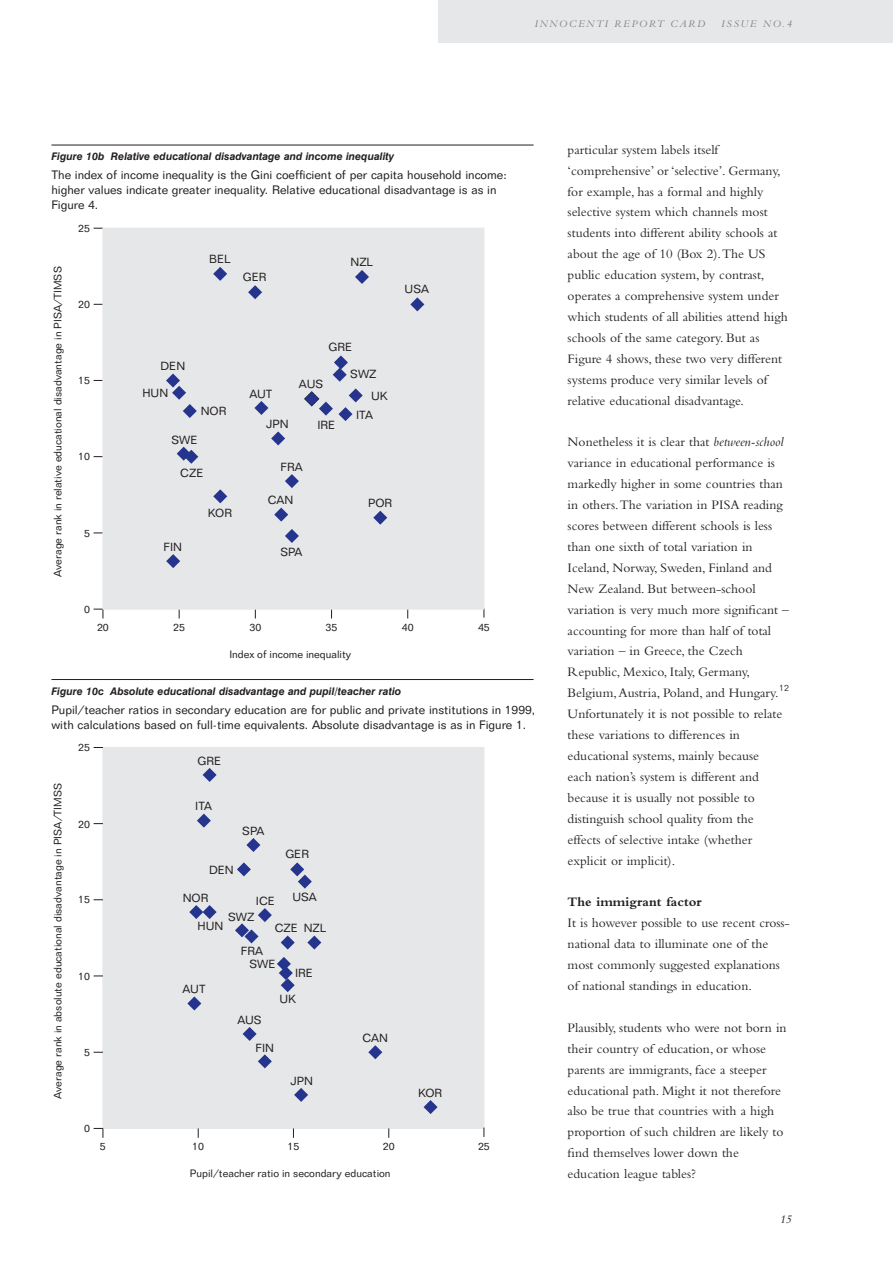
<style>
.page{position:relative;width:893px;height:1262px;background:#fff}
.page>*{position:absolute;margin:0;border:0;box-sizing:border-box;transform-origin:0 0}
.t1{font:13.5px/20.9px "Bembo";color:#231f20}
.t2{font:700 13.5px "Bembo";color:#231f20}
.t3{font:12px/15px "Folio BT";color:#231f20}
.t4{font:italic 12px "Bembo";color:#231f20}
.t5{font:11.55px "Folio BT";color:#231f20}
.t6{font:10.5px "Folio BT";color:#231f20}
.t7{font:italic 700 10.5px "Swiss 721 BT";color:#231f20}
.t8{font:italic 10.5px "Bembo";letter-spacing:.155em;color:#808285}
.s1{font-style:italic}
</style>
<div class="page">
<div style="left:438px;top:0;width:454px;height:43px;background:#e6e7e8"></div>
<hr style="left:51px;top:679px;width:482px;height:1px;background:#231f20">
<div style="left:103px;top:747px;width:381px;height:381px;background:#e6e7e8"></div>
<svg style="left:94px;top:1128px;width:10px;height:9px"></svg>
<svg style="left:258px;top:1054px;width:14px;height:14px"></svg>
<svg style="left:237px;top:862px;width:14px;height:14px"></svg>
<svg style="left:187px;top:996px;width:14px;height:14px"></svg>
<svg style="left:202px;top:768px;width:14px;height:14px"></svg>
<svg style="left:246px;top:838px;width:14px;height:14px"></svg>
<svg style="left:277px;top:957px;width:18px;height:35px"></svg>
<svg style="left:197px;top:813px;width:14px;height:14px"></svg>
<svg style="left:290px;top:862px;width:22px;height:26px"></svg>
<svg style="left:281px;top:935px;width:14px;height:14px"></svg>
<svg style="left:189px;top:905px;width:27px;height:14px"></svg>
<svg style="left:235px;top:908px;width:37px;height:35px"></svg>
<svg style="left:307px;top:935px;width:14px;height:14px"></svg>
<svg style="left:242px;top:1027px;width:14px;height:14px"></svg>
<svg style="left:368px;top:1045px;width:14px;height:14px"></svg>
<svg style="left:423px;top:1100px;width:14px;height:14px"></svg>
<svg style="left:294px;top:1088px;width:14px;height:13px"></svg>
<hr style="left:51px;top:145px;width:482px;height:1px;background:#231f20">
<svg style="left:94px;top:609px;width:10px;height:9px"></svg>
<div style="left:103px;top:228px;width:381px;height:381px;background:#e6e7e8"></div>
<svg style="left:213px;top:267px;width:14px;height:14px"></svg>
<svg style="left:248px;top:285px;width:14px;height:14px"></svg>
<svg style="left:355px;top:270px;width:14px;height:14px"></svg>
<svg style="left:410px;top:297px;width:14px;height:14px"></svg>
<svg style="left:333px;top:355px;width:15px;height:27px"></svg>
<svg style="left:304px;top:388px;width:59px;height:33px"></svg>
<svg style="left:254px;top:401px;width:14px;height:14px"></svg>
<svg style="left:166px;top:373px;width:31px;height:45px"></svg>
<svg style="left:271px;top:431px;width:14px;height:14px"></svg>
<svg style="left:177px;top:447px;width:21px;height:17px"></svg>
<svg style="left:285px;top:474px;width:14px;height:14px"></svg>
<svg style="left:213px;top:489px;width:14px;height:14px"></svg>
<svg style="left:274px;top:507px;width:14px;height:14px"></svg>
<svg style="left:373px;top:510px;width:14px;height:14px"></svg>
<svg style="left:285px;top:529px;width:14px;height:14px"></svg>
<svg style="left:166px;top:554px;width:14px;height:14px"></svg>
<p class="t8" style="left:534px;top:20px;width:172px">INNOCENTI REPORT CARD</p>
<p class="t8" style="left:721px;top:20px;width:72px">ISSUE NO.4</p>
<p class="t7" style="left:51px;top:152px;width:344px">Figure 10b Relative educational disadvantage and income inequality</p>
<p class="t3" style="left:51px;top:168px;width:457px">The index of income inequality is the Gini coefficient of per capita household income: higher values indicate greater inequality. Relative educational disadvantage is as in<br>Figure 4.</p>
<p class="t6" style="left:54px;top:577px;width:312px;rotate:-90deg">Average rank in relative educational disadvantage in PISA/TIMSS</p>
<p class="t6" style="left:78px;top:224px;width:13px">25</p>
<p class="t6" style="left:78px;top:301px;width:13px">20</p>
<p class="t6" style="left:78px;top:377px;width:13px">15</p>
<p class="t6" style="left:78px;top:453px;width:13px">10</p>
<p class="t6" style="left:84px;top:529px;width:7px">5</p>
<p class="t5" style="left:209px;top:254px;width:23px">BEL</p>
<p class="t5" style="left:243px;top:273px;width:25px">GER</p>
<p class="t5" style="left:350px;top:257px;width:24px">NZL</p>
<p class="t5" style="left:404px;top:285px;width:26px">USA</p>
<p class="t5" style="left:160px;top:362px;width:26px">DEN</p>
<p class="t5" style="left:142px;top:388px;width:27px">HUN</p>
<p class="t5" style="left:201px;top:407px;width:27px">NOR</p>
<p class="t5" style="left:171px;top:436px;width:28px">SWE</p>
<p class="t5" style="left:180px;top:469px;width:25px">CZE</p>
<p class="t5" style="left:163px;top:542px;width:20px">FIN</p>
<p class="t5" style="left:208px;top:508px;width:26px">KOR</p>
<p class="t5" style="left:249px;top:389px;width:24px">AUT</p>
<p class="t5" style="left:266px;top:420px;width:24px">JPN</p>
<p class="t5" style="left:328px;top:343px;width:25px">GRE</p>
<p class="t5" style="left:350px;top:370px;width:28px">SWZ</p>
<p class="t5" style="left:356px;top:411px;width:18px">ITA</p>
<p class="t5" style="left:299px;top:379px;width:26px">AUS</p>
<p class="t5" style="left:371px;top:391px;width:18px">UK</p>
<p class="t5" style="left:317px;top:420px;width:19px">IRE</p>
<p class="t5" style="left:280px;top:463px;width:24px">FRA</p>
<p class="t5" style="left:268px;top:496px;width:27px">CAN</p>
<p class="t5" style="left:280px;top:548px;width:24px">SPA</p>
<p class="t5" style="left:368px;top:498px;width:26px">POR</p>
<p class="t6" style="left:84px;top:605px;width:7px">0</p>
<p class="t6" style="left:97px;top:623px;width:13px">20</p>
<p class="t6" style="left:249px;top:623px;width:13px">30</p>
<p class="t6" style="left:402px;top:623px;width:13px">40</p>
<p class="t6" style="left:173px;top:623px;width:13px">25</p>
<p class="t6" style="left:325px;top:623px;width:13px">35</p>
<p class="t6" style="left:478px;top:623px;width:13px">45</p>
<p class="t6" style="left:229px;top:650px;width:123px">Index of income inequality</p>
<p class="t7" style="left:51px;top:687px;width:351px">Figure 10c Absolute educational disadvantage and pupil/teacher ratio</p>
<p class="t3" style="left:51px;top:703px;width:485px">Pupil/teacher ratios in secondary education are for public and private institutions in 1999, with calculations based on full-time equivalents. Absolute disadvantage is as in Figure 1.</p>
<p class="t6" style="left:54px;top:1099px;width:318px;rotate:-90deg">Average rank in absolute educational disadvantage in PISA/TIMSS</p>
<p class="t6" style="left:78px;top:743px;width:13px">25</p>
<p class="t5" style="left:198px;top:756px;width:25px">GRE</p>
<p class="t5" style="left:195px;top:801px;width:18px">ITA</p>
<p class="t6" style="left:78px;top:820px;width:13px">20</p>
<p class="t5" style="left:242px;top:826px;width:24px">SPA</p>
<p class="t5" style="left:285px;top:850px;width:25px">GER</p>
<p class="t5" style="left:209px;top:865px;width:26px">DEN</p>
<p class="t6" style="left:78px;top:896px;width:13px">15</p>
<p class="t5" style="left:183px;top:893px;width:27px">NOR</p>
<p class="t5" style="left:256px;top:897px;width:20px">ICE</p>
<p class="t5" style="left:292px;top:892px;width:26px">USA</p>
<p class="t5" style="left:228px;top:912px;width:28px">SWZ</p>
<p class="t5" style="left:241px;top:946px;width:24px">FRA</p>
<p class="t5" style="left:197px;top:921px;width:27px">HUN</p>
<p class="t5" style="left:275px;top:923px;width:53px">CZE NZL</p>
<p class="t6" style="left:78px;top:972px;width:13px">10</p>
<p class="t5" style="left:249px;top:959px;width:28px">SWE</p>
<p class="t5" style="left:295px;top:968px;width:19px">IRE</p>
<p class="t5" style="left:182px;top:984px;width:24px">AUT</p>
<p class="t5" style="left:279px;top:995px;width:18px">UK</p>
<p class="t5" style="left:237px;top:1015px;width:26px">AUS</p>
<p class="t6" style="left:84px;top:1048px;width:7px">5</p>
<p class="t5" style="left:255px;top:1043px;width:20px">FIN</p>
<p class="t5" style="left:362px;top:1033px;width:27px">CAN</p>
<p class="t5" style="left:290px;top:1077px;width:24px">JPN</p>
<p class="t5" style="left:418px;top:1089px;width:26px">KOR</p>
<p class="t6" style="left:84px;top:1124px;width:7px">0</p>
<p class="t6" style="left:192px;top:1142px;width:13px">10</p>
<p class="t6" style="left:383px;top:1142px;width:13px">20</p>
<p class="t6" style="left:478px;top:1142px;width:13px">25</p>
<p class="t6" style="left:100px;top:1142px;width:7px">5</p>
<p class="t6" style="left:287px;top:1142px;width:13px">15</p>
<p class="t6" style="left:190px;top:1169px;width:202px">Pupil/teacher ratio in secondary education</p>
<p class="t1" style="left:567px;top:140px;width:221px">particular system labels itself ‘comprehensive’ or ‘selective’. Germany, for example, has a formal and highly selective system which channels most students into different ability schools at about the age of 10 (Box 2).The US public education system, by contrast, operates a comprehensive system under which students of all abilities attend high schools of the same category. But as Figure 4 shows, these two very different systems produce very similar levels of relative educational disadvantage.</p>
<p class="t1" style="left:567px;top:433px;width:223px">Nonetheless it is clear that <span class="s1">between-school </span>variance in educational performance is markedly higher in some countries than in others.The variation in PISA reading scores between different schools is less than one sixth of total variation in Iceland, Norway, Sweden, Finland and New Zealand. But between-school variation is very much more significant – accounting for more than half of total variation – in Greece, the Czech Republic, Mexico, Italy, Germany, Belgium,Austria, Poland, and Hungary.<sup>12<br></sup>Unfortunately it is not possible to relate these variations to differences in educational systems, mainly because<br>each nation’s system is different and because it is usually not possible to distinguish school quality from the effects of selective intake (whether explicit or implicit).</p>
<p class="t2" style="left:567px;top:897px;width:136px">The immigrant factor</p>
<p class="t1" style="left:567px;top:914px;width:224px">It is however possible to use recent cross&shy;national data to illuminate one of the most commonly suggested explanations of national standings in education.</p>
<p class="t1" style="left:567px;top:1018px;width:220px">Plausibly, students who were not born in their country of education, or whose parents are immigrants, face a steeper educational path. Might it not therefore also be true that countries with a high proportion of such children are likely to find themselves lower down the education league tables?</p>
<p class="t4" style="left:779px;top:1215px;width:14px">15</p>
</div>
